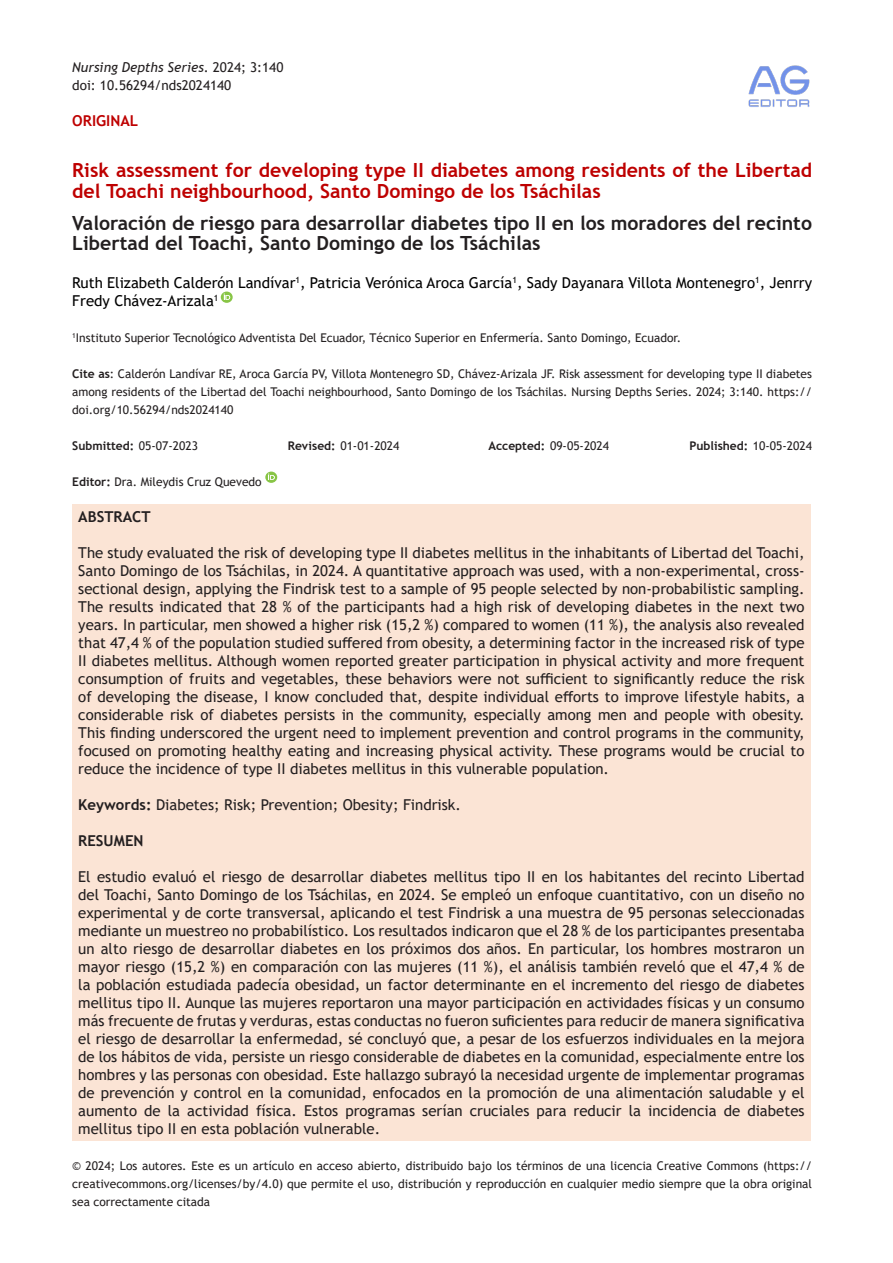
<style>
.page{position:relative;width:893px;height:1263px;background:#fff}
.page>*{position:absolute;margin:0;border:0;box-sizing:border-box;transform-origin:0 0}
.t1{font:700 19.5px/21px "Trebuchet MS";color:#be0000}
.t2{font:700 19.5px/19.5px "Trebuchet MS";color:#231f20}
.t3{font:15px/18px "Trebuchet MS";color:#231f20;text-align:justify}
.t4{font:15px/18px "Trebuchet MS";color:#000}
.t5{font:700 15px "Trebuchet MS";color:#231f20}
.t6{font:700 15px "Trebuchet MS";color:#be0000}
.t7{font:italic 13.5px "Trebuchet MS";color:#231f20}
.t8{font:13.5px "Trebuchet MS";color:#231f20}
.t9{font:12px/18px "Trebuchet MS";color:#231f20;text-align:justify}
.t10{font:700 12px "Trebuchet MS";color:#231f20}
.s1{font-style:normal}
.s2{font-weight:700}
.s3{font-weight:400}
</style>
<div class="page">
<svg style="left:221px;top:292px;width:12px;height:11px"></svg>
<div style="left:72px;top:504px;width:739px;height:636px;background:#fbe4d5"></div>
<svg style="left:265px;top:472px;width:12px;height:11px"></svg>
<img style="left:748px;top:65px;width:62px;height:42px">
<p class="t7" style="left:72px;top:59px;width:213px">Nursing Depths Series<span class="s1">. 2024; 3:140</span></p>
<p class="t8" style="left:72px;top:77px;width:161px">doi: 10.56294/nds2024140</p>
<p class="t6" style="left:72px;top:111px;width:67px">ORIGINAL</p>
<p class="t1" style="left:72px;top:159px;width:741px">Risk assessment for developing type II diabetes among residents of the Libertad del Toachi neighbourhood, Santo Domingo de los Tsáchilas</p>
<p class="t2" style="left:72px;top:214px;width:741px">Valoración de riesgo para desarrollar diabetes tipo II en los moradores del recinto<br>Libertad del Toachi, Santo Domingo de los Tsáchilas</p>
<p class="t4" style="left:72px;top:274px;width:741px">Ruth Elizabeth Calderón Landívar<sup>1</sup>, Patricia Verónica Aroca García<sup>1</sup>, Sady Dayanara Villota Montenegro<sup>1</sup>, Jenrry<br>Fredy Chávez-Arizala<sup>1</sup></p>
<p class="t9" style="left:72px;top:329px;width:610px"><sup>1</sup>Instituto Superior Tecnológico Adventista Del Ecuador, Técnico Superior en Enfermería. Santo Domingo, Ecuador.</p>
<p class="t9" style="left:72px;top:365px;width:741px"><span class="s2">Cite as</span>: Calderón Landívar RE, Aroca García PV, Villota Montenegro SD, Chávez-Arizala JF. Risk assessment for developing type II diabetes among residents of the Libertad del Toachi neighbourhood, Santo Domingo de los Tsáchilas. Nursing Depths Series. 2024; 3:140. https:// doi.org/10.56294/nds2024140</p>
<p class="t10" style="left:72px;top:438px;width:127px">Submitted: <span class="s3">05-07-2023</span></p>
<p class="t9" style="left:288px;top:437px;width:113px"><span class="s2">Revised:</span> 01-01-2024</p>
<p class="t9" style="left:488px;top:437px;width:122px"><span class="s2">Accepted:</span> 09-05-2024</p>
<p class="t10" style="left:689px;top:438px;width:124px">Published: <span class="s3">10-05-2024</span></p>
<p class="t9" style="left:72px;top:473px;width:191px"><span class="s2">Editor:</span> Dra. Mileydis Cruz Quevedo</p>
<p class="t5" style="left:78px;top:507px;width:74px">ABSTRACT</p>
<p class="t3" style="left:78px;top:544px;width:728px">The study evaluated the risk of developing type II diabetes mellitus in the inhabitants of Libertad del Toachi, Santo Domingo de los Tsáchilas, in 2024. A quantitative approach was used, with a non-experimental, cross&shy;sectional design, applying the Findrisk test to a sample of 95 people selected by non-probabilistic sampling.<br>The results indicated that 28 % of the participants had a high risk of developing diabetes in the next two years. In particular, men showed a higher risk (15,2 %) compared to women (11 %), the analysis also revealed that 47,4 % of the population studied suffered from obesity, a determining factor in the increased risk of type II diabetes mellitus. Although women reported greater participation in physical activity and more frequent consumption of fruits and vegetables, these behaviors were not sufficient to significantly reduce the risk of developing the disease, I know concluded that, despite individual efforts to improve lifestyle habits, a considerable risk of diabetes persists in the community, especially among men and people with obesity.<br>This finding underscored the urgent need to implement prevention and control programs in the community, focused on promoting healthy eating and increasing physical activity. These programs would be crucial to reduce the incidence of type II diabetes mellitus in this vulnerable population.</p>
<p class="t3" style="left:78px;top:796px;width:384px"><span class="s2">Keywords:</span> Diabetes; Risk; Prevention; Obesity; Findrisk.</p>
<p class="t5" style="left:78px;top:831px;width:67px">RESUMEN</p>
<p class="t3" style="left:78px;top:868px;width:728px">El estudio evaluó el riesgo de desarrollar diabetes mellitus tipo II en los habitantes del recinto Libertad del Toachi, Santo Domingo de los Tsáchilas, en 2024. Se empleó un enfoque cuantitativo, con un diseño no experimental y de corte transversal, aplicando el test Findrisk a una muestra de 95 personas seleccionadas mediante un muestreo no probabilístico. Los resultados indicaron que el 28 % de los participantes presentaba un alto riesgo de desarrollar diabetes en los próximos dos años. En particular, los hombres mostraron un mayor riesgo (15,2 %) en comparación con las mujeres (11 %), el análisis también reveló que el 47,4 % de la población estudiada padecía obesidad, un factor determinante en el incremento del riesgo de diabetes mellitus tipo II. Aunque las mujeres reportaron una mayor participación en actividades físicas y un consumo más frecuente de frutas y verduras, estas conductas no fueron suficientes para reducir de manera significativa el riesgo de desarrollar la enfermedad, sé concluyó que, a pesar de los esfuerzos individuales en la mejora de los hábitos de vida, persiste un riesgo considerable de diabetes en la comunidad, especialmente entre los hombres y las personas con obesidad. Este hallazgo subrayó la necesidad urgente de implementar programas de prevención y control en la comunidad, enfocados en la promoción de una alimentación saludable y el aumento de la actividad física. Estos programas serían cruciales para reducir la incidencia de diabetes mellitus tipo II en esta población vulnerable.</p>
<p class="t9" style="left:72px;top:1157px;width:741px">© 2024; Los autores. Este es un artículo en acceso abierto, distribuido bajo los términos de una licencia Creative Commons (https:// creativecommons.org/licenses/by/4.0) que permite el uso, distribución y reproducción en cualquier medio siempre que la obra original sea correctamente citada</p>
</div>
